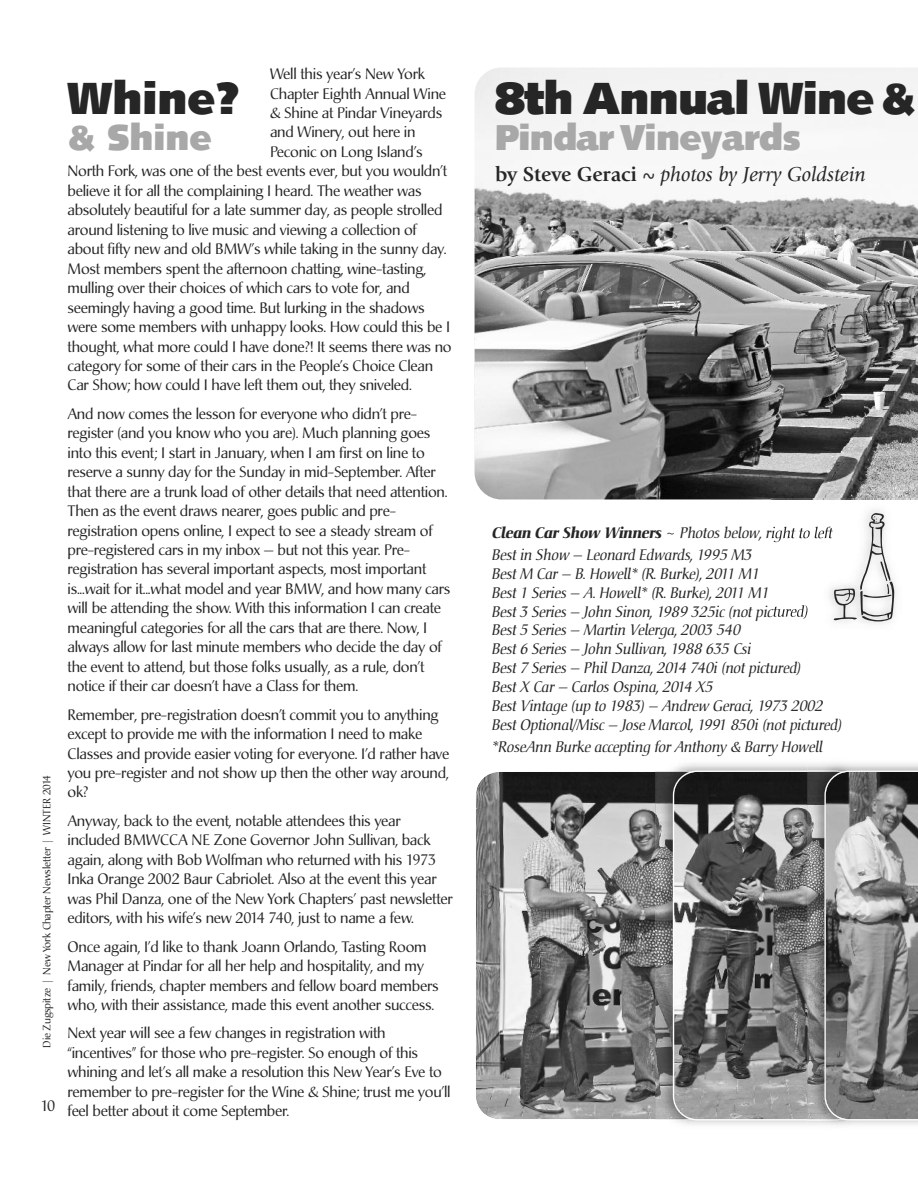
<style>
.page{position:relative;width:918px;height:1188px;background:#fff}
.page>*{position:absolute;margin:0;border:0;box-sizing:border-box;transform-origin:0 0}
.t1{font:900 45px "Syntax";letter-spacing:-.015em;color:#272627}
.t2{font:900 36px "Syntax";letter-spacing:-.015em;color:#a9a8a9}
.t3{font:italic 21px "Giovanni";color:#272627}
.t4{font:15px/19.5px "Christiana";letter-spacing:-.015em;color:#272627}
.t5{font:italic 15px/18.9px "Christiana";letter-spacing:-.015em;color:#272627}
.t6{font:10.5px "Christiana";letter-spacing:-.015em;color:#272627}
.s1{font-weight:700;font-style:normal}
.s2{font-weight:700}
</style>
<div class="page">
<svg style="left:476px;top:772px;width:179px;height:347px;background:#858585"></svg>
<img style="left:655px;top:771px;width:18px;height:349px">
<svg style="left:673px;top:771px;width:134px;height:349px;background:#737373"></svg>
<img style="left:807px;top:771px;width:17px;height:349px">
<svg style="left:824px;top:771px;width:94px;height:349px;background:#868686"></svg>
<img style="left:475px;top:68px;width:443px;height:431px">
<img style="left:772px;top:499px;width:146px;height:125px">
<svg style="left:834px;top:513px;width:60px;height:108px"></svg>
<p class="t6" style="left:43px;top:1048px;width:274px;rotate:-90deg">Die Zugspitze | New York Chapter Newsletter | WINTER 2014</p>
<p class="t4" style="left:41px;top:1097px;width:16px">10</p>
<p class="t4" style="left:270px;top:66px;width:157px">Well this year’s New York</p>
<p class="t4" style="left:270px;top:85px;width:178px">Chapter Eighth Annual Wine</p>
<p class="t4" style="left:270px;top:105px;width:174px">&amp; Shine at Pindar Vineyards</p>
<p class="t4" style="left:270px;top:124px;width:147px">and Winery, out here in</p>
<p class="t4" style="left:270px;top:144px;width:154px">Peconic on Long Island’s</p>
<p class="t4" style="left:68px;top:163px;width:381px">North Fork, was one of the best events ever, but you wouldn’t</p>
<p class="t4" style="left:68px;top:182px;width:356px">believe it for all the complaining I heard. The weather was</p>
<p class="t4" style="left:68px;top:202px;width:377px">absolutely beautiful for a late summer day, as people strolled</p>
<p class="t4" style="left:68px;top:221px;width:351px">around listening to live music and viewing a collection of</p>
<p class="t4" style="left:68px;top:241px;width:380px">about fifty new and old BMW’s while taking in the sunny day.</p>
<p class="t4" style="left:68px;top:260px;width:360px">Most members spent the afternoon chatting, wine-tasting,</p>
<p class="t4" style="left:68px;top:280px;width:344px">mulling over their choices of which cars to vote for, and</p>
<p class="t4" style="left:68px;top:299px;width:359px">seemingly having a good time. But lurking in the shadows</p>
<p class="t4" style="left:68px;top:319px;width:384px">were some members with unhappy looks. How could this be I</p>
<p class="t4" style="left:68px;top:338px;width:386px">thought, what more could I have done?! It seems there was no</p>
<p class="t4" style="left:68px;top:358px;width:367px">category for some of their cars in the People’s Choice Clean</p>
<p class="t4" style="left:68px;top:377px;width:346px">Car Show; how could I have left them out, they sniveled.</p>
<p class="t4" style="left:68px;top:405px;width:384px">And now comes the lesson for everyone who didn’t pre&shy;register (and you know who you are). Much planning goes into this event; I start in January, when I am first on line to reserve a sunny day for the Sunday in mid-September. After that there are a trunk load of other details that need attention.<br>Then as the event draws nearer, goes public and pre&shy;registration opens online, I expect to see a steady stream of pre-registered cars in my inbox — but not this year. Pre&shy;registration has several important aspects, most important is...wait for it...what model and year BMW, and how many cars will be attending the show. With this information I can create meaningful categories for all the cars that are there. Now, I always allow for last minute members who decide the day of the event to attend, but those folks usually, as a rule, don’t notice if their car doesn’t have a Class for them.</p>
<p class="t4" style="left:68px;top:706px;width:383px">Remember, pre-registration doesn’t commit you to anything except to provide me with the information I need to make Classes and provide easier voting for everyone. I’d rather have you pre-register and not show up then the other way around, ok?</p>
<p class="t4" style="left:68px;top:812px;width:387px">Anyway, back to the event, notable attendees this year included BMWCCA NE Zone Governor John Sullivan, back again, along with Bob Wolfman who returned with his 1973<br>Inka Orange 2002 Baur Cabriolet. Also at the event this year was Phil Danza, one of the New York Chapters’ past newsletter editors, with his wife’s new 2014 740, just to name a few.</p>
<p class="t4" style="left:68px;top:938px;width:373px">Once again, I’d like to thank Joann Orlando, Tasting Room Manager at Pindar for all her help and hospitality, and my family, friends, chapter members and fellow board members who, with their assistance, made this event another success.</p>
<p class="t4" style="left:68px;top:1025px;width:385px">Next year will see a few changes in registration with “incentives” for those who pre-register. So enough of this whining and let’s all make a resolution this New Year’s Eve to remember to pre-register for the Wine &amp; Shine; trust me you’ll feel better about it come September.</p>
<h1 class="t1" style="left:68px;top:79px;width:174px">Whine?</h1>
<h2 class="t2" style="left:68px;top:122px;width:145px">&amp; Shine</h2>
<h1 class="t1" style="left:495px;top:79px;width:422px">8th Annual Wine &amp;</h1>
<h2 class="t2" style="left:495px;top:122px;width:307px">Pindar Vineyards</h2>
<h3 class="t3" style="left:495px;top:166px;width:372px"><span class="s1">by Steve Geraci ~</span> photos by Jerry Goldstein</h3>
<p class="t5" style="left:493px;top:523px;width:342px;line-height:21.9px"><span class="s2">Clean Car Show Winners</span> ~ Photos below, right to left<br>Best in Show — Leonard Edwards, 1995 M3</p>
<p class="t5" style="left:493px;top:566px;width:352px">Best M Car — B. Howell* (R. Burke), 2011 M1<br>Best 1 Series — A. Howell* (R. Burke), 2011 M1<br>Best 3 Series — John Sinon, 1989 325ic (not pictured)<br>Best 5 Series — Martin Velerga, 2003 540<br>Best 6 Series — John Sullivan, 1988 635 Csi<br>Best 7 Series — Phil Danza, 2014 740i (not pictured)<br>Best X Car — Carlos Ospina, 2014 X5<br>Best Vintage (up to 1983) — Andrew Geraci, 1973 2002<br>Best Optional/Misc — Jose Marcol, 1991 850i (not pictured)</p>
<p class="t5" style="left:493px;top:739px;width:332px">*RoseAnn Burke accepting for Anthony &amp; Barry Howell</p>
</div>
